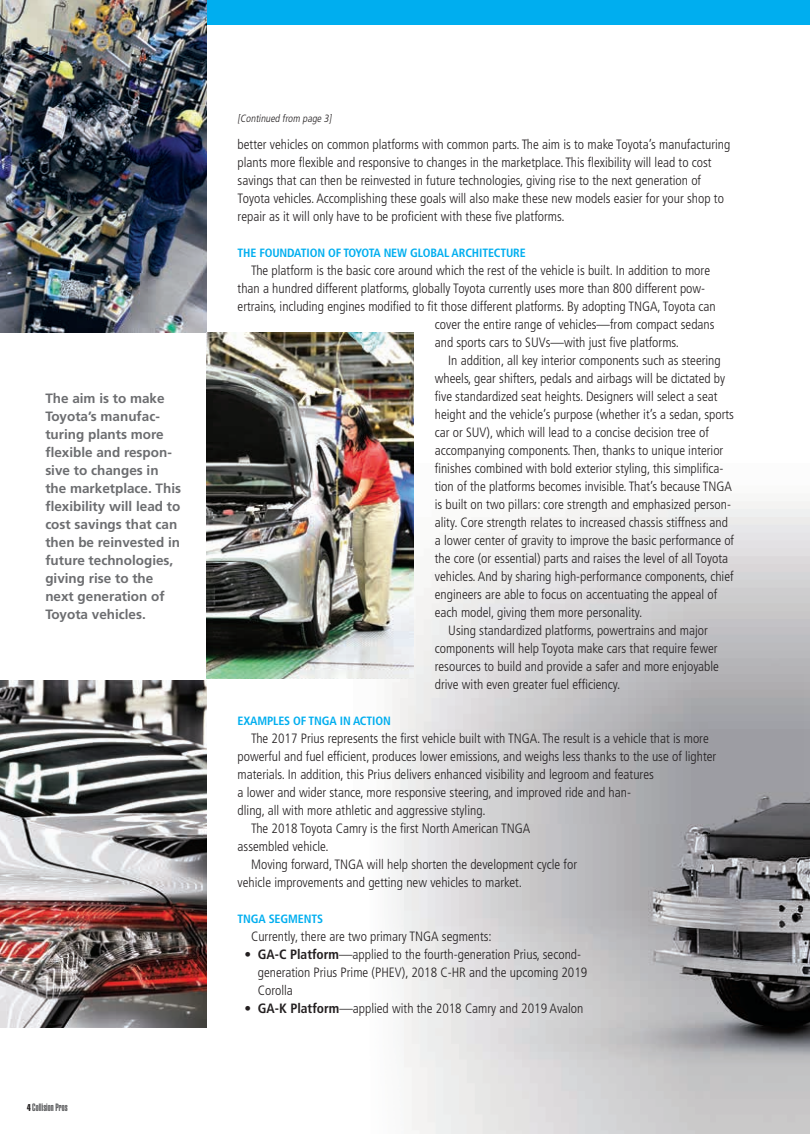
<style>
.page{position:relative;width:810px;height:1134px;background:#fff}
.page>*{position:absolute;margin:0;border:0;box-sizing:border-box;transform-origin:0 0}
.t1{font:300 condensed 13.5px/18px "Frutiger";color:#231f20}
.t2{font:700 13.5px/18px "Frutiger";color:#6c6d70}
.t3{font:700 condensed 12px "Frutiger";letter-spacing:-.01em;color:#00aeef}
.t4{font:italic 300 condensed 10.5px "Frutiger";color:#231f20}
.t5{font:900 extra-condensed 10.5px "Helvetica";color:#57585a}
.s1{font-family:"Helvetica Extra Compressed";font-weight:400;font-stretch:normal;font-size:9.75px;color:#231f20}
.s2{font-weight:700}
</style>
<div class="page">
<img style="left:0;top:463px;width:810px;height:671px">
<div style="left:0;top:0;width:810px;height:24px;background:#00aeef"></div>
<img style="left:0;top:0;width:207px;height:333px">
<img style="left:0;top:681px;width:207px;height:346px">
<img style="left:207px;top:333px;width:206px;height:346px">
<p class="t2" style="left:45px;top:390px;width:137px">The aim is to make<br>Toyota’s manufac&shy;turing plants more flexible and respon&shy;sive to changes in the marketplace. This flexibility will lead to cost savings that can then be reinvested in future technologies, giving rise to the next generation of<br>Toyota vehicles.</p>
<p class="t5" style="left:27px;top:1102px;width:42px"><span class="s1">4</span> Collision Pros</p>
<p class="t4" style="left:238px;top:112px;width:98px">[Continued from page 3]</p>
<p class="t1" style="left:238px;top:135px;width:494px">better vehicles on common platforms with common parts. The aim is to make Toyota’s manufacturing plants more flexible and responsive to changes in the marketplace. This flexibility will lead to cost savings that can then be reinvested in future technologies, giving rise to the next generation of Toyota vehicles. Accomplishing these goals will also make these new models easier for your shop to repair as it will only have to be proficient with these five platforms.</p>
<p class="t3" style="left:238px;top:245px;width:290px">THE FOUNDATION OF TOYOTA NEW GLOBAL ARCHITECTURE</p>
<p class="t1" style="left:251px;top:261px;width:460px">The platform is the basic core around which the rest of the vehicle is built. In addition to more</p>
<p class="t1" style="left:238px;top:279px;width:469px">than a hundred different platforms, globally Toyota currently uses more than 800 different pow-</p>
<p class="t1" style="left:238px;top:297px;width:480px">ertrains, including engines modified to fit those different platforms. By adopting TNGA, Toyota can</p>
<p class="t1" style="left:435px;top:315px;width:281px">cover the entire range of vehicles—from compact sedans</p>
<p class="t1" style="left:435px;top:333px;width:246px">and sports cars to SUVs—with just five platforms.</p>
<p class="t1" style="left:448px;top:351px;width:274px">In addition, all key interior components such as steering</p>
<p class="t1" style="left:435px;top:369px;width:292px">wheels, gear shifters, pedals and airbags will be dictated by</p>
<p class="t1" style="left:435px;top:387px;width:284px">five standardized seat heights. Designers will select a seat</p>
<p class="t1" style="left:435px;top:405px;width:301px">height and the vehicle’s purpose (whether it’s a sedan, sports</p>
<p class="t1" style="left:435px;top:423px;width:276px">car or SUV), which will lead to a concise decision tree of</p>
<p class="t1" style="left:435px;top:441px;width:290px">accompanying components. Then, thanks to unique interior</p>
<p class="t1" style="left:435px;top:459px;width:290px">finishes combined with bold exterior styling, this simplifica-</p>
<p class="t1" style="left:435px;top:477px;width:299px">tion of the platforms becomes invisible. That’s because TNGA</p>
<p class="t1" style="left:435px;top:495px;width:298px">is built on two pillars: core strength and emphasized person-</p>
<p class="t1" style="left:435px;top:513px;width:295px">ality. Core strength relates to increased chassis stiffness and</p>
<p class="t1" style="left:435px;top:531px;width:301px">a lower center of gravity to improve the basic performance of</p>
<p class="t1" style="left:435px;top:549px;width:295px">the core (or essential) parts and raises the level of all Toyota</p>
<p class="t1" style="left:435px;top:567px;width:300px">vehicles. And by sharing high-performance components, chief</p>
<p class="t1" style="left:435px;top:585px;width:284px">engineers are able to focus on accentuating the appeal of</p>
<p class="t1" style="left:435px;top:603px;width:209px">each model, giving them more personality.</p>
<p class="t1" style="left:448px;top:621px;width:261px">Using standardized platforms, powertrains and major</p>
<p class="t1" style="left:435px;top:639px;width:284px">components will help Toyota make cars that require fewer</p>
<p class="t1" style="left:435px;top:657px;width:286px">resources to build and provide a safer and more enjoyable</p>
<p class="t1" style="left:435px;top:675px;width:187px">drive with even greater fuel efficiency.</p>
<p class="t3" style="left:238px;top:713px;width:155px">EXAMPLES OF TNGA IN ACTION</p>
<p class="t1" style="left:251px;top:729px;width:459px">The 2017 Prius represents the first vehicle built with TNGA. The result is a vehicle that is more</p>
<p class="t1" style="left:238px;top:747px;width:480px">powerful and fuel efficient, produces lower emissions, and weighs less thanks to the use of lighter</p>
<p class="t1" style="left:238px;top:765px;width:418px">materials. In addition, this Prius delivers enhanced visibility and legroom and features</p>
<p class="t1" style="left:238px;top:783px;width:395px">a lower and wider stance, more responsive steering, and improved ride and han-</p>
<p class="t1" style="left:238px;top:801px;width:250px">dling, all with more athletic and aggressive styling.</p>
<p class="t1" style="left:251px;top:819px;width:281px">The 2018 Toyota Camry is the first North American TNGA</p>
<p class="t1" style="left:238px;top:837px;width:93px">assembled vehicle.</p>
<p class="t1" style="left:251px;top:855px;width:328px">Moving forward, TNGA will help shorten the development cycle for</p>
<p class="t1" style="left:238px;top:873px;width:286px">vehicle improvements and getting new vehicles to market.</p>
<p class="t3" style="left:238px;top:911px;width:87px">TNGA SEGMENTS</p>
<p class="t1" style="left:251px;top:927px;width:242px">Currently, there are two primary TNGA segments:</p>
<p class="t1" style="left:258px;top:945px;width:331px;text-indent:-14px"><span class="s2">• GA-C Platform</span>—applied to the fourth-generation Prius, second&shy;generation Prius Prime (PHEV), 2018 C-HR and the upcoming 2019<br>Corolla</p>
<p class="t1" style="left:244px;top:999px;width:341px"><span class="s2">• GA-K Platform</span>—applied with the 2018 Camry and 2019 Avalon</p>
</div>
